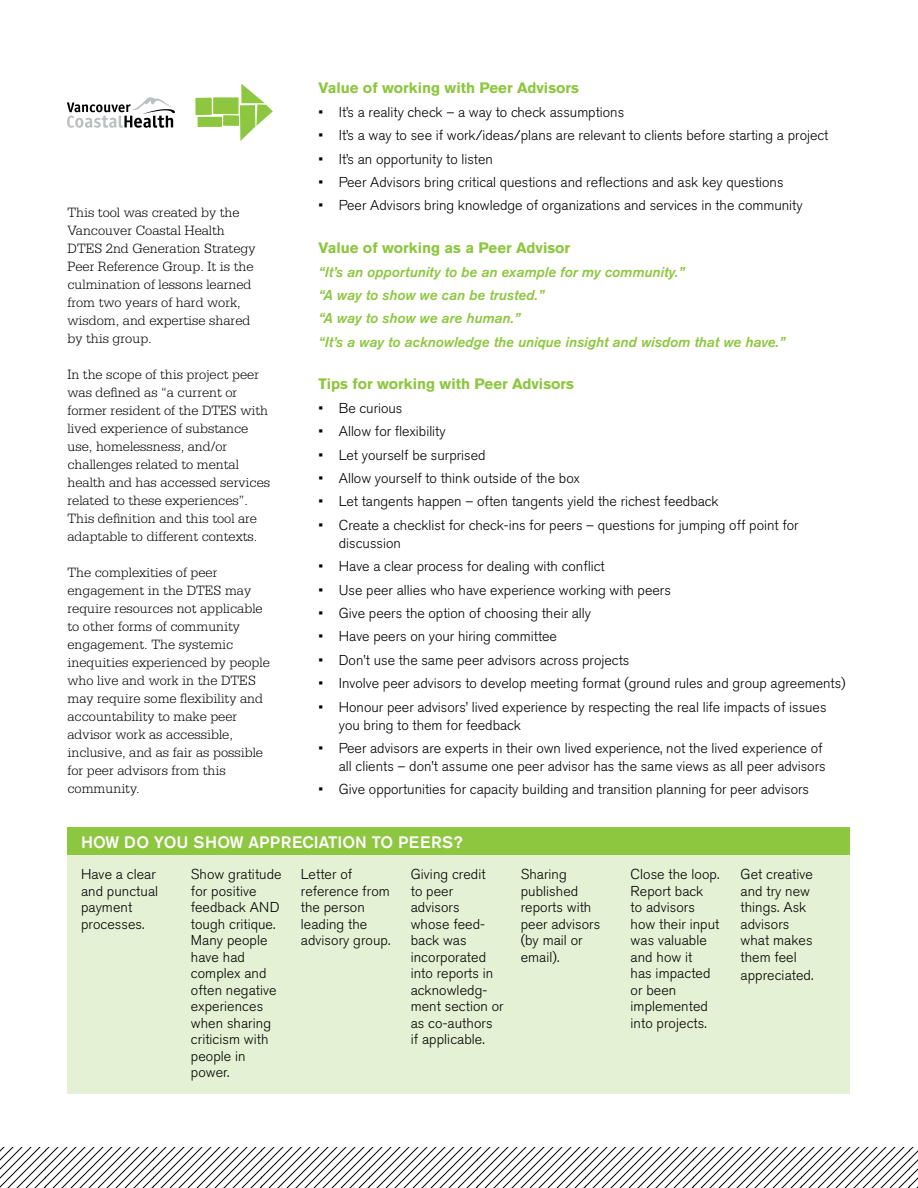
<style>
.page{position:relative;width:918px;height:1188px;background:#fff}
.page>*{position:absolute;margin:0;border:0;box-sizing:border-box;transform-origin:0 0}
.t1{font:500 16.5px "Akzidenz Grotesk BE";letter-spacing:.005em;color:#fff}
.t2{font:700 15px "Akzidenz Grotesk BE";color:#8dc63f}
.t3{font:300 14.25px/16.5px "Akzidenz Grotesk BE";color:#000}
.t4{font:300 14.25px/18px "Serifa";color:#000}
.t5{font:italic 500 14.25px/23.4px "Akzidenz Grotesk BE";color:#8dc63f}
</style>
<div class="page">
<svg style="left:0;top:1148px;width:918px;height:40px"></svg>
<div style="left:68px;top:855px;width:782px;height:239px;background:#e5f1d4"></div>
<div style="left:68px;top:828px;width:782px;height:27px;background:#8dc63f"></div>
<svg style="left:67px;top:97px;width:108px;height:31px"></svg>
<svg style="left:240px;top:84px;width:33px;height:57px"></svg>
<div style="left:213px;top:97px;width:26px;height:17px;background:#8dc63f"></div>
<div style="left:195px;top:98px;width:17px;height:17px;background:#8dc63f"></div>
<div style="left:198px;top:117px;width:24px;height:10px;background:#8dc63f"></div>
<div style="left:223px;top:115px;width:16px;height:11px;background:#8dc63f"></div>
<p class="t4" style="left:68px;top:203px;width:190px">This tool was created by the<br>Vancouver Coastal Health<br>DTES 2nd Generation Strategy<br>Peer Reference Group. It is the culmination of lessons learned from two years of hard work, wisdom, and expertise shared by this group.</p>
<p class="t4" style="left:68px;top:365px;width:204px">In the scope of this project peer was defined as “a current or former resident of the DTES with lived experience of substance use, homelessness, and/or challenges related to mental health and has accessed services related to these experiences”.<br>This definition and this tool are adaptable to different contexts.</p>
<p class="t4" style="left:68px;top:563px;width:204px">The complexities of peer engagement in the DTES may require resources not applicable to other forms of community engagement. The systemic inequities experienced by people who live and work in the DTES may require some flexibility and accountability to make peer advisor work as accessible, inclusive, and as fair as possible for peer advisors from this community.</p>
<p class="t2" style="left:319px;top:79px;width:262px">Value of working with Peer Advisors</p>
<p class="t3" style="left:319px;top:104px;width:307px">• It’s a reality check – a way to check assumptions</p>
<p class="t3" style="left:319px;top:127px;width:511px">• It’s a way to see if work/ideas/plans are relevant to clients before starting a project</p>
<p class="t3" style="left:319px;top:151px;width:176px">• It’s an opportunity to listen</p>
<p class="t3" style="left:319px;top:174px;width:466px">• Peer Advisors bring critical questions and reflections and ask key questions</p>
<p class="t3" style="left:319px;top:197px;width:486px">• Peer Advisors bring knowledge of organizations and services in the community</p>
<p class="t2" style="left:319px;top:239px;width:253px">Value of working as a Peer Advisor</p>
<p class="t5" style="left:319px;top:260px;width:468px">“It’s an opportunity to be an example for my community.”<br>“A way to show we can be trusted.”<br>“A way to show we are human.”<br>“It’s a way to acknowledge the unique insight and wisdom that we have.”</p>
<p class="t2" style="left:319px;top:376px;width:257px">Tips for working with Peer Advisors</p>
<p class="t3" style="left:319px;top:400px;width:85px">• Be curious</p>
<p class="t3" style="left:319px;top:423px;width:129px">• Allow for flexibility</p>
<p class="t3" style="left:319px;top:447px;width:168px">• Let yourself be surprised</p>
<p class="t3" style="left:319px;top:470px;width:263px">• Allow yourself to think outside of the box</p>
<p class="t3" style="left:319px;top:494px;width:401px">• Let tangents happen – often tangents yield the richest feedback</p>
<p class="t3" style="left:339px;top:516px;width:461px;line-height:18px;text-indent:-20px">• Create a checklist for check-ins for peers – questions for jumping off point for discussion</p>
<p class="t3" style="left:319px;top:558px;width:288px">• Have a clear process for dealing with conflict</p>
<p class="t3" style="left:319px;top:582px;width:354px">• Use peer allies who have experience working with peers</p>
<p class="t3" style="left:319px;top:605px;width:274px">• Give peers the option of choosing their ally</p>
<p class="t3" style="left:319px;top:629px;width:240px">• Have peers on your hiring committee</p>
<p class="t3" style="left:319px;top:652px;width:312px">• Don’t use the same peer advisors across projects</p>
<p class="t3" style="left:319px;top:675px;width:529px">• Involve peer advisors to develop meeting format (ground rules and group agreements)</p>
<p class="t3" style="left:339px;top:698px;width:489px;line-height:18px;text-indent:-20px">• Honour peer advisors’ lived experience by respecting the real life impacts of issues you bring to them for feedback</p>
<p class="t3" style="left:319px;top:739px;width:509px;line-height:18px;text-align:right">• Peer advisors are experts in their own lived experience, not the lived experience of all clients – don’t assume one peer advisor has the same views as all peer advisors</p>
<p class="t3" style="left:319px;top:782px;width:492px">• Give opportunities for capacity building and transition planning for peer advisors</p>
<p class="t1" style="left:81px;top:832px;width:383px">HOW DO YOU SHOW APPRECIATION TO PEERS?</p>
<p class="t3" style="left:81px;top:867px;width:79px">Have a clear and punctual payment processes.</p>
<p class="t3" style="left:191px;top:867px;width:92px">Show gratitude for positive feedback AND tough critique.<br>Many people have had complex and often negative experiences when sharing criticism with people in power.</p>
<p class="t3" style="left:301px;top:867px;width:91px">Letter of reference from the person leading the advisory group.</p>
<p class="t3" style="left:411px;top:867px;width:94px">Giving credit<br>to peer advisors<br>whose feed&shy;back was incorporated into reports in acknowledg&shy;ment section or as co-authors<br>if applicable.</p>
<p class="t3" style="left:521px;top:867px;width:81px">Sharing published reports with peer advisors (by mail or email).</p>
<p class="t3" style="left:631px;top:867px;width:90px">Close the loop.<br>Report back<br>to advisors how their input was valuable and how it<br>has impacted or been implemented into projects.</p>
<p class="t3" style="left:741px;top:867px;width:74px">Get creative and try new things. Ask advisors what makes them feel</p>
<p class="t3" style="left:741px;top:967px;width:74px">appreciated.</p>
</div>
